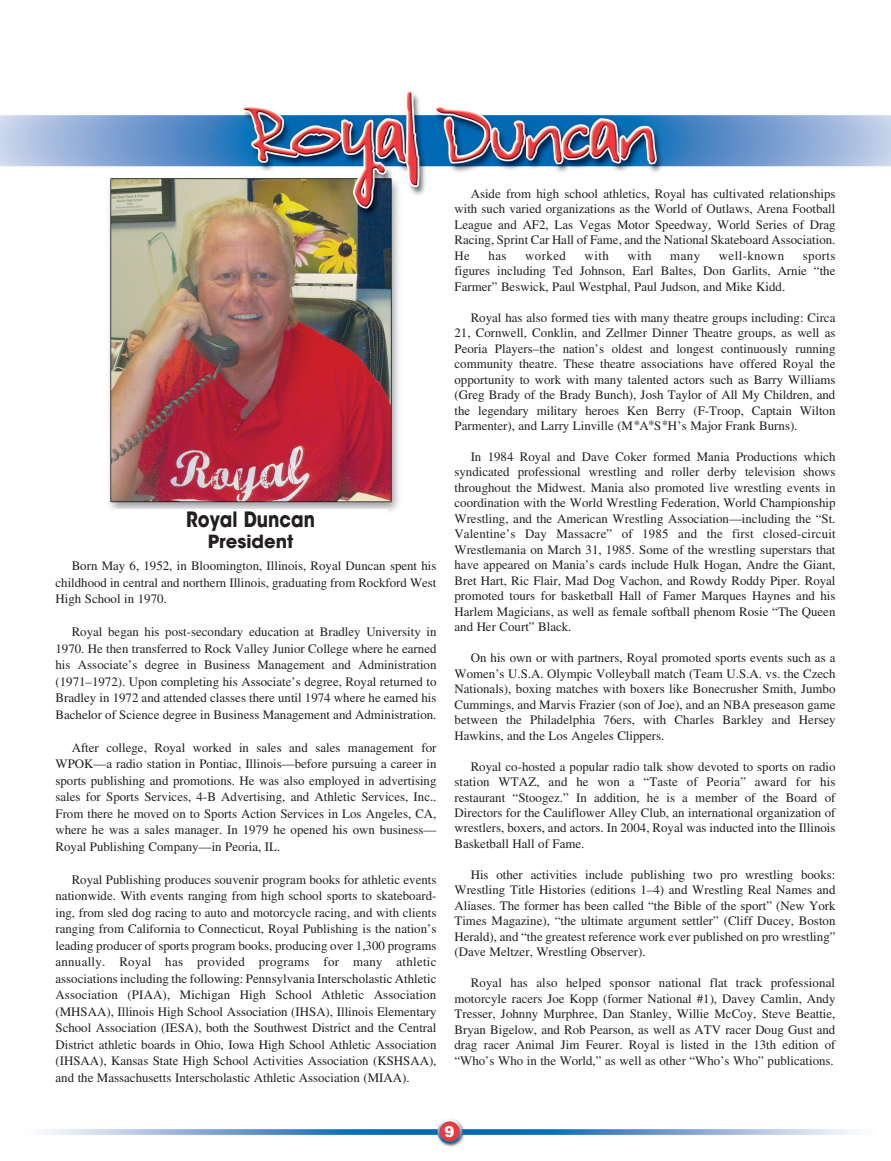
<style>
.page{position:relative;width:891px;height:1161px;background:#fff}
.page>*{position:absolute;margin:0;border:0;box-sizing:border-box;transform-origin:0 0}
.t1{font:700 21px "ITC Avant Garde Std";color:#231f20;scale:.85 1}
.t2{font:700 18px "ITC Avant Garde Std";color:#231f20}
.t3{font:900 15px "Arial";color:#fff}
.t4{font:12.9px/15.5px "Times LT Std";color:#231f20;text-align:justify}
.t5{font:12.9px "Times LT Std";letter-spacing:.03em;color:#231f20}
</style>
<div class="page">
<img style="left:0;top:91px;width:891px;height:1056px">
<div style="left:108px;top:545px;width:293px;height:7px;background:#fff"></div>
<div style="left:114px;top:510px;width:273px;height:47px;background:#fff"></div>
<p class="t1" style="left:186px;top:506px;width:153px">Royal Duncan</p>
<p class="t2" style="left:208px;top:530px;width:87px">President</p>
<p class="t4" style="left:56px;top:558px;width:383px;line-height:16.5px;text-indent:16px">Born May 6, 1952, in Bloomington, Illinois, Royal Duncan spent his childhood in central and northern Illinois, graduating from Rockford West High School in 1970.</p>
<p class="t4" style="left:56px;top:624px;width:383px;line-height:16.5px;text-indent:16px">Royal began his post-secondary education at Bradley University in 1970. He then transferred to Rock Valley Junior College where he earned his Associate’s degree in Business Management and Administration (1971–1972). Upon completing his Associate’s degree, Royal returned to Bradley in 1972 and attended classes there until 1974 where he earned his Bachelor of Science degree in Business Management and Administration.</p>
<p class="t4" style="left:56px;top:739px;width:383px;line-height:16.5px;text-indent:16px">After college, Royal worked in sales and sales management for WPOK—a radio station in Pontiac, Illinois—before pursuing a career in sports publishing and promotions. He was also employed in advertising sales for Sports Services, 4-B Advertising, and Athletic Services, Inc..<br>From there he moved on to Sports Action Services in Los Angeles, CA, where he was a sales manager. In 1979 he opened his own business— Royal Publishing Company—in Peoria, IL.</p>
<p class="t4" style="left:56px;top:871px;width:383px;line-height:16.5px;text-indent:16px">Royal Publishing produces souvenir program books for athletic events nationwide. With events ranging from high school sports to skateboard&shy;ing, from sled dog racing to auto and motorcycle racing, and with clients ranging from California to Connecticut, Royal Publishing is the nation’s leading producer of sports program books, producing over 1,300 programs annually. Royal has provided programs for many athletic associations including the following: Pennsylvania Interscholastic Athletic Association (PIAA), Michigan High School Athletic Association (MHSAA), Illinois High School Association (IHSA), Illinois Elementary School Association (IESA), both the Southwest District and the Central District athletic boards in Ohio, Iowa High School Athletic Association (IHSAA), Kansas State High School Activities Association (KSHSAA), and the Massachusetts Interscholastic Athletic Association (MIAA).</p>
<p class="t4" style="left:454px;top:186px;width:383px;text-indent:16px">Aside from high school athletics, Royal has cultivated relationships with such varied organizations as the World of Outlaws, Arena Football League and AF2, Las Vegas Motor Speedway, World Series of Drag Racing, Sprint Car Hall of Fame, and the National Skateboard Association.<br>He</p>
<p class="t4" style="left:489px;top:248px;width:20px">has</p>
<p class="t4" style="left:525px;top:248px;width:42px">worked</p>
<p class="t4" style="left:585px;top:248px;width:26px">with</p>
<p class="t4" style="left:627px;top:248px;width:26px">with</p>
<p class="t4" style="left:670px;top:248px;width:31px">many</p>
<p class="t5" style="left:719px;top:248px;width:67px">well-known</p>
<p class="t4" style="left:454px;top:248px;width:383px;text-indent:348px">sports figures including Ted Johnson, Earl Baltes, Don Garlits, Arnie “the Farmer” Beswick, Paul Westphal, Paul Judson, and Mike Kidd.</p>
<p class="t4" style="left:454px;top:310px;width:383px;text-indent:16px">Royal has also formed ties with many theatre groups including: Circa 21, Cornwell, Conklin, and Zellmer Dinner Theatre groups, as well as Peoria Players–the nation’s oldest and longest continuously running community theatre. These theatre associations have offered Royal the opportunity to work with many talented actors such as Barry Williams (Greg Brady of the Brady Bunch), Josh Taylor of All My Children, and the legendary military heroes Ken Berry (F-Troop, Captain Wilton Parmenter), and Larry Linville (M*A*S*H’s Major Frank Burns).</p>
<p class="t4" style="left:454px;top:449px;width:383px;text-indent:16px">In 1984 Royal and Dave Coker formed Mania Productions which syndicated professional wrestling and roller derby television shows throughout the Midwest. Mania also promoted live wrestling events in coordination with the World Wrestling Federation, World Championship Wrestling, and the American Wrestling Association—including the “St.<br>Valentine’s Day Massacre” of 1985 and the first closed-circuit Wrestlemania on March 31, 1985. Some of the wrestling superstars that have appeared on Mania’s cards include Hulk Hogan, Andre the Giant, Bret Hart, Ric Flair, Mad Dog Vachon, and Rowdy Roddy Piper. Royal promoted tours for basketball Hall of Famer Marques Haynes and his Harlem Magicians, as well as female softball phenom Rosie “The Queen and Her Court” Black.</p>
<p class="t4" style="left:454px;top:650px;width:383px;text-indent:16px">On his own or with partners, Royal promoted sports events such as a Women’s U.S.A. Olympic Volleyball match (Team U.S.A. vs. the Czech Nationals), boxing matches with boxers like Bonecrusher Smith, Jumbo Cummings, and Marvis Frazier (son of Joe), and an NBA preseason game between the Philadelphia 76ers, with Charles Barkley and Hersey Hawkins, and the Los Angeles Clippers.</p>
<p class="t4" style="left:454px;top:758px;width:383px;text-indent:16px">Royal co-hosted a popular radio talk show devoted to sports on radio station WTAZ, and he won a “Taste of Peoria” award for his restaurant “Stoogez.” In addition, he is a member of the Board of Directors for the Cauliflower Alley Club, an international organization of wrestlers, boxers, and actors. In 2004, Royal was inducted into the Illinois Basketball Hall of Fame.</p>
<p class="t4" style="left:454px;top:867px;width:383px;text-indent:16px">His other activities include publishing two pro wrestling books:<br>Wrestling Title Histories (editions 1–4) and Wrestling Real Names and Aliases. The former has been called “the Bible of the sport” (New York Times Magazine), “the ultimate argument settler” (Cliff Ducey, Boston Herald), and “the greatest reference work ever published on pro wrestling” (Dave Meltzer, Wrestling Observer).</p>
<p class="t4" style="left:454px;top:975px;width:383px;text-indent:16px">Royal has also helped sponsor national flat track professional motorcyle racers Joe Kopp (former National #1), Davey Camlin, Andy Tresser, Johnny Murphree, Dan Stanley, Willie McCoy, Steve Beattie, Bryan Bigelow, and Rob Pearson, as well as ATV racer Doug Gust and drag racer Animal Jim Feurer. Royal is listed in the 13th edition of “Who’s Who in the World,” as well as other “Who’s Who” publications.</p>
<p class="t3" style="left:444px;top:1121px;width:12px">9</p>
</div>
